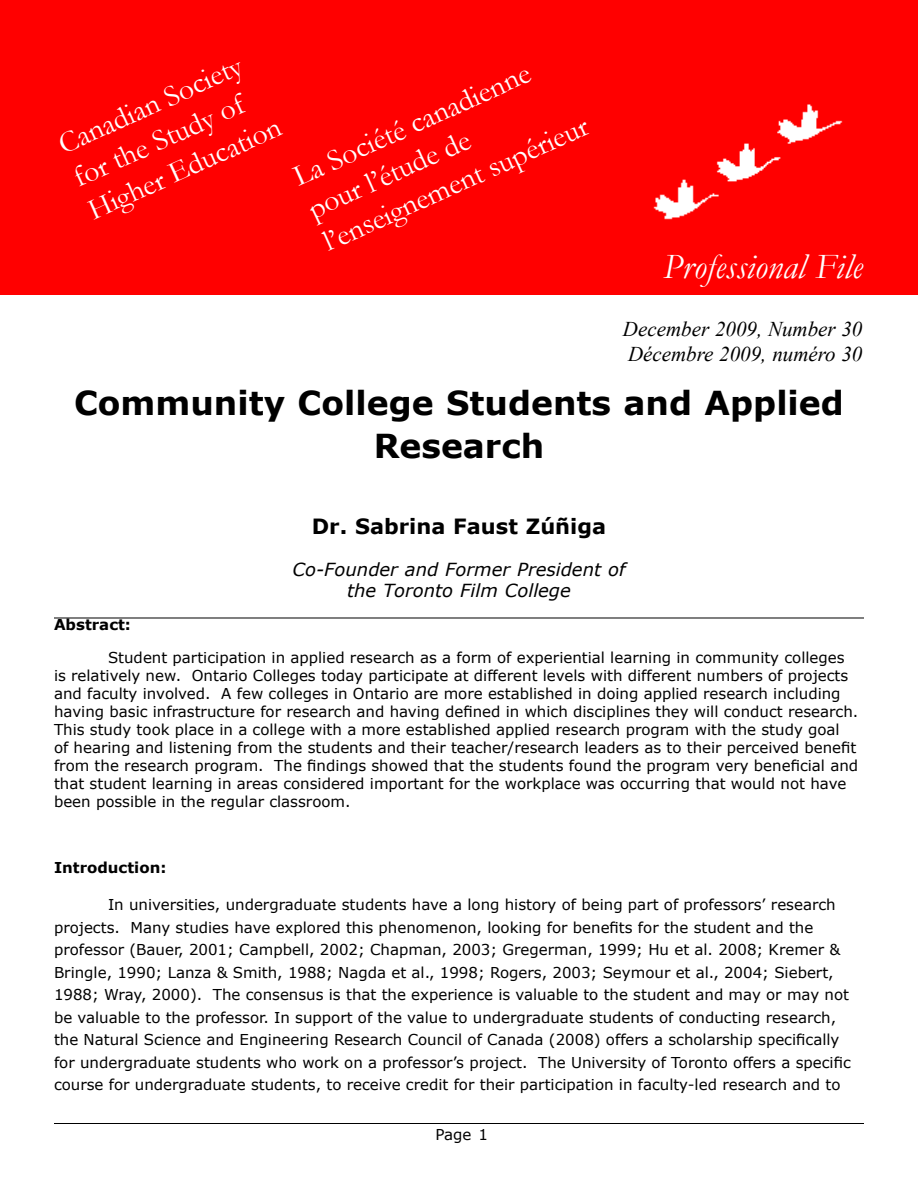
<style>
.page{position:relative;width:918px;height:1188px;background:#fff}
.page>*{position:absolute;margin:0;border:0;box-sizing:border-box;transform-origin:0 0}
.t1{font:italic 36px "Garamond";color:#fff}
.t2{font:700 33px/43.2px "Verdana";color:#000;text-align:center}
.t3{font:30px/36px "Garamond";color:#fff}
.t4{font:italic 21px/25.2px "Times New Roman";color:#000}
.t5{font:700 21px "Verdana";color:#000}
.t6{font:italic 18px/21px "Verdana";color:#000;text-align:center}
.t7{font:15px/18px "Verdana";color:#000}
.t8{font:700 15px "Verdana";color:#000}
</style>
<div class="page">
<hr style="left:54px;top:1123px;width:810px;height:1px;background:#000">
<div style="left:0;top:0;width:918px;height:295px;background:#f00"></div>
<img style="left:653px;top:104px;width:190px;height:116px">
<hr style="left:54px;top:618px;width:810px;height:1px;background:#000">
<h3 class="t3" style="left:52px;top:128px;width:211px;rotate:-24deg">Canadian Society for the Study of<br>Higher Education</h3>
<h3 class="t3" style="left:287px;top:159px;width:289px;rotate:-24deg">La Société canadienne pour l’étude de l’enseignement supérieur</h3>
<h1 class="t1" style="left:663px;top:242px;width:201px">Professional File</h1>
<h3 class="t4" style="left:623px;top:316px;width:241px">December 2009, Number 30<br>Décembre 2009, numéro 30</h3>
<h2 class="t2" style="left:74px;top:380px;width:771px">Community College Students and Applied<br>Research</h2>
<h3 class="t5" style="left:312px;top:513px;width:296px">Dr. Sabrina Faust Zúñiga</h3>
<p class="t6" style="left:293px;top:559px;width:334px">Co-Founder and Former President of the Toronto Film College</p>
<p class="t8" style="left:54px;top:615px;width:79px">Abstract:</p>
<p class="t7" style="left:54px;top:648px;width:806px;text-indent:54px">Student participation in applied research as a form of experiential learning in community colleges is relatively new. Ontario Colleges today participate at different levels with different numbers of projects and faculty involved. A few colleges in Ontario are more established in doing applied research including having basic infrastructure for research and having defined in which disciplines they will conduct research.<br>This study took place in a college with a more established applied research program with the study goal<br>of hearing and listening from the students and their teacher/research leaders as to their perceived benefit from the research program. The findings showed that the students found the program very beneficial and that student learning in areas considered important for the workplace was occurring that would not have been possible in the regular classroom.</p>
<p class="t8" style="left:54px;top:858px;width:114px">Introduction:</p>
<p class="t7" style="left:54px;top:893px;width:798px;line-height:22.5px;text-indent:54px">In universities, undergraduate students have a long history of being part of professors’ research projects. Many studies have explored this phenomenon, looking for benefits for the student and the professor (Bauer, 2001; Campbell, 2002; Chapman, 2003; Gregerman, 1999; Hu et al. 2008; Kremer &amp; Bringle, 1990; Lanza &amp; Smith, 1988; Nagda et al., 1998; Rogers, 2003; Seymour et al., 2004; Siebert, 1988; Wray, 2000). The consensus is that the experience is valuable to the student and may or may not be valuable to the professor. In support of the value to undergraduate students of conducting research, the Natural Science and Engineering Research Council of Canada (2008) offers a scholarship specifically for undergraduate students who work on a professor’s project. The University of Toronto offers a specific course for undergraduate students, to receive credit for their participation in faculty-led research and to</p>
<p class="t7" style="left:436px;top:1125px;width:54px">Page 1</p>
</div>
